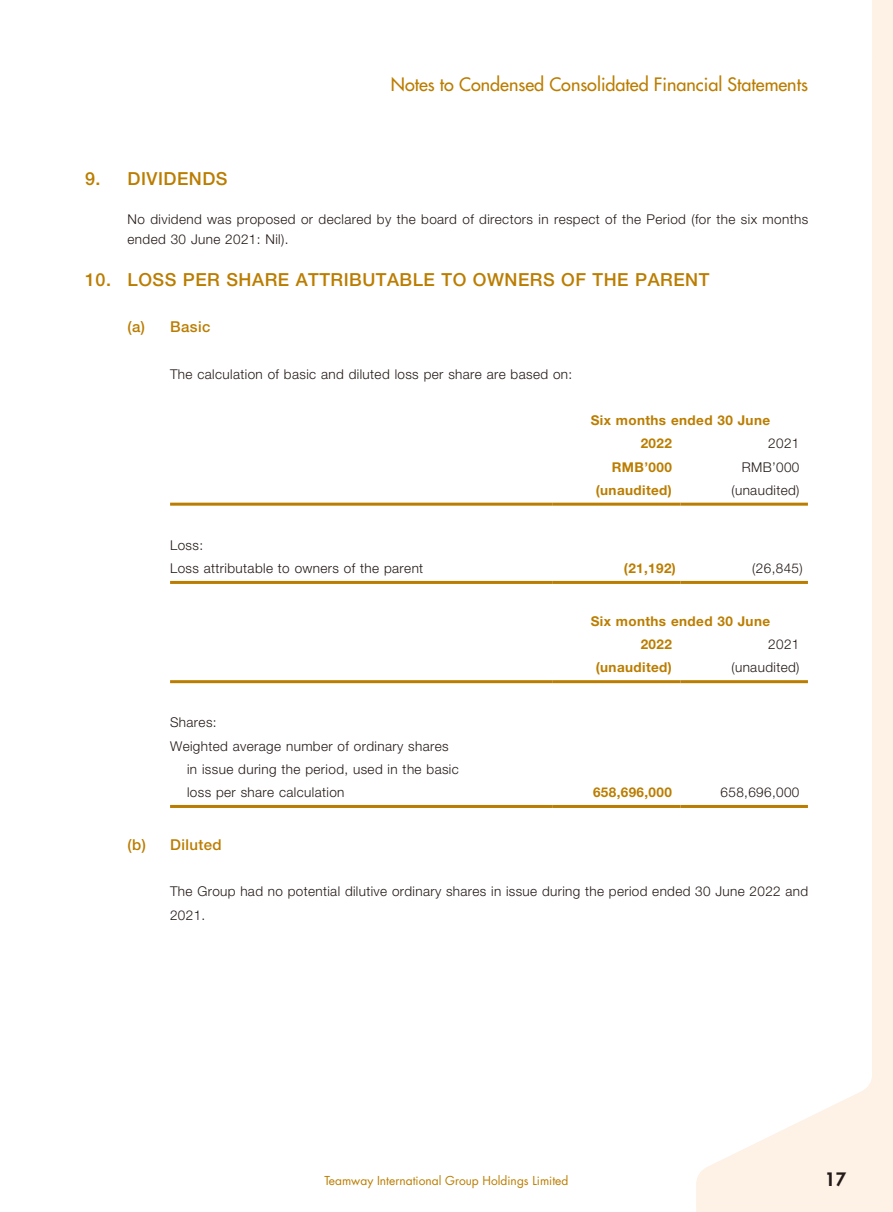
<style>
.page{position:relative;width:893px;height:1212px;background:#fff}
.page>*{position:absolute;margin:0;border:0;box-sizing:border-box;transform-origin:0 0}
.t1{font:500 18px "Helvetica Neue LT Std";letter-spacing:.03em;color:#bb7d00}
.t2{font:500 18px "Futura Std";color:#bb7d00}
.t3{font:800 18px "Futura Std";color:#231916}
.t4{font:500 15px "Helvetica Neue LT Std";letter-spacing:.03em;color:#bb7d00}
.t5{font:300 13.5px/23.2px "Helvetica Neue LT Std";letter-spacing:.03em;color:#231916}
.t6{font:700 13.5px/23.2px "Helvetica Neue LT Std";letter-spacing:.03em;color:#bb7d00}
.t7{font:12px "Futura Std";color:#bb7d00}
</style>
<div class="page">
<svg style="left:872px;top:0;width:21px;height:59px"></svg>
<svg style="left:696px;top:59px;width:197px;height:1153px"></svg>
<svg style="left:553px;top:580px;width:127px;height:1px"></svg>
<hr style="left:170px;top:503px;width:383px;height:3px;background:#bb7d00">
<hr style="left:553px;top:503px;width:127px;height:3px;background:#bb7d00">
<hr style="left:680px;top:503px;width:128px;height:3px;background:#bb7d00">
<hr style="left:170px;top:581px;width:383px;height:3px;background:#bb7d00">
<hr style="left:553px;top:581px;width:127px;height:3px;background:#bb7d00">
<hr style="left:680px;top:581px;width:128px;height:3px;background:#bb7d00">
<svg style="left:553px;top:683px;width:127px;height:1px"></svg>
<hr style="left:170px;top:680px;width:383px;height:3px;background:#bb7d00">
<hr style="left:553px;top:680px;width:127px;height:3px;background:#bb7d00">
<hr style="left:680px;top:680px;width:128px;height:3px;background:#bb7d00">
<hr style="left:170px;top:805px;width:383px;height:3px;background:#bb7d00">
<hr style="left:553px;top:805px;width:127px;height:3px;background:#bb7d00">
<hr style="left:680px;top:805px;width:128px;height:3px;background:#bb7d00">
<h1 class="t2" style="left:391px;top:74px;width:419px">Notes to Condensed Consolidated Financial Statements</h1>
<h1 class="t1" style="left:85px;top:168px;width:144px">9. DIVIDENDS</h1>
<p class="t5" style="left:128px;top:209px;width:682px;line-height:19.5px">No dividend was proposed or declared by the board of directors in respect of the Period (for the six months ended 30 June 2021: Nil).</p>
<h1 class="t1" style="left:85px;top:268px;width:626px">10. LOSS PER SHARE ATTRIBUTABLE TO OWNERS OF THE PARENT</h1>
<p class="t4" style="left:128px;top:318px;width:84px">(a) Basic</p>
<p class="t5" style="left:170px;top:362px;width:404px">The calculation of basic and diluted loss per share are based on:</p>
<p class="t6" style="left:641px;top:408px;width:131px;text-indent:-50px">Six months ended 30 June<br>2022</p>
<p class="t5" style="left:768px;top:432px;width:33px">2021</p>
<p class="t5" style="left:170px;top:533px;width:255px">Loss:<br>Loss attributable to owners of the parent</p>
<p class="t6" style="left:612px;top:455px;width:62px">RMB’000</p>
<p class="t5" style="left:742px;top:455px;width:59px">RMB’000</p>
<p class="t6" style="left:596px;top:478px;width:78px">(unaudited)</p>
<p class="t5" style="left:731px;top:478px;width:70px">(unaudited)</p>
<p class="t6" style="left:624px;top:556px;width:53px">(21,192)</p>
<p class="t5" style="left:752px;top:556px;width:52px">(26,845)</p>
<p class="t6" style="left:641px;top:609px;width:131px;text-indent:-50px">Six months ended 30 June<br>2022</p>
<p class="t5" style="left:768px;top:632px;width:33px">2021</p>
<p class="t6" style="left:596px;top:656px;width:78px">(unaudited)</p>
<p class="t5" style="left:731px;top:656px;width:70px">(unaudited)</p>
<p class="t5" style="left:170px;top:711px;width:48px">Shares:</p>
<p class="t5" style="left:170px;top:734px;width:280px">Weighted average number of ordinary shares</p>
<p class="t5" style="left:187px;top:757px;width:273px">in issue during the period, used in the basic</p>
<p class="t5" style="left:187px;top:780px;width:159px">loss per share calculation</p>
<p class="t6" style="left:593px;top:780px;width:80px">658,696,000</p>
<p class="t5" style="left:721px;top:780px;width:80px">658,696,000</p>
<p class="t4" style="left:128px;top:835px;width:96px">(b) Diluted</p>
<p class="t5" style="left:170px;top:880px;width:640px">The Group had no potential dilutive ordinary shares in issue during the period ended 30 June 2022 and<br>2021.</p>
<p class="t7" style="left:324px;top:1172px;width:245px">Teamway International Group Holdings Limited</p>
<h1 class="t3" style="left:825px;top:1168px;width:23px">17</h1>
</div>
